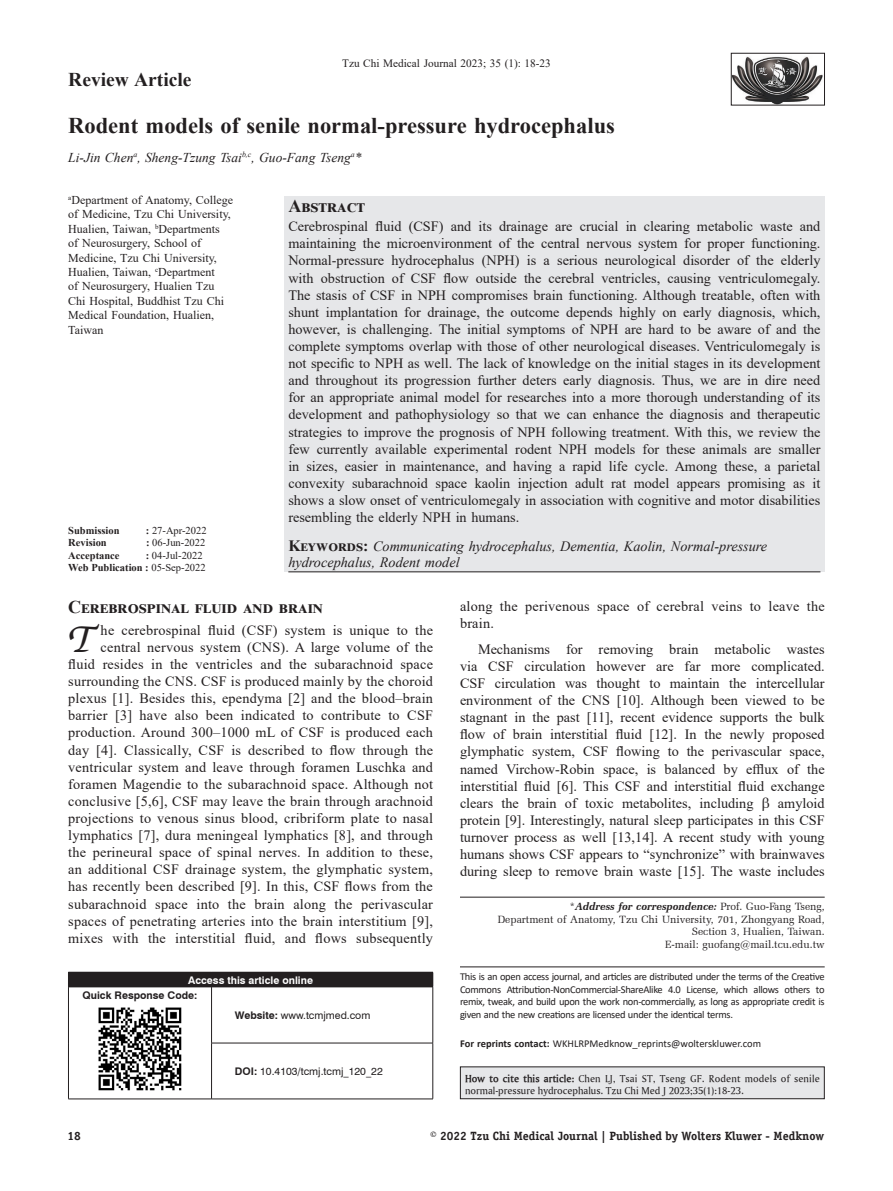
<style>
.page{position:relative;width:893px;height:1191px;background:#fff}
.page>*{position:absolute;margin:0;border:0;box-sizing:border-box;transform-origin:0 0}
._1_TX_text{font:italic 500 42.15px "Zapf Chancery IT Cby BT";color:#231f20}
.AT{font:700 22.5px "Times New Roman";color:#231f20}
.AH{font:700 19.5px "Times New Roman";color:#231f20}
.ABSH{font:700 18px "Times New Roman";letter-spacing:.03em;color:#231f20}
.ABS{font:14.25px/17.1px "Times New Roman";color:#231f20;text-align:justify}
._1_TX_text-2{font:14.25px/17.1px "Times New Roman";letter-spacing:.015em;color:#231f20}
.TX{font:14.25px/17.1px "Times New Roman";color:#231f20;text-align:justify}
.KWD{font:italic 14.25px/16.2px "Times New Roman";color:#231f20}
.AU{font:italic 13.5px "Times New Roman";color:#231f20}
.AFF{font:12px/14.4px "Times New Roman";color:#231f20}
.t1{font:700 12px "Officina Serif";color:#231f20}
.F_RH{font:11.25px "Times New Roman";color:#231f20}
.TX-2{font:10.5px/12.6px "Calibri";letter-spacing:-.03em;color:#231f20;text-align:justify}
.ADD{font:10.5px/12.6px "Zapf Elliptical 711 BT";color:#231f20;text-align:right}
.HTC{font:10.5px/12.6px "Ameretto Normal";color:#231f20}
.TX-3{font:10.5px "Calibri";color:#231f20}
.HIS{font:700 10.5px "Times New Roman";color:#231f20}
.HIS-2{font:10.5px "Times New Roman";color:#231f20}
.DOI{font:10.5px "Swiss 721 BT";color:#231f20}
.ATAO{font:700 10.5px "Swiss 721 BT";color:#fff}
.Website{font:10.5px "Swiss 721 BT";color:#231f20}
.QRC{font:700 10.5px "Swiss 721 BT";color:#231f20}
.s1{font-weight:700;font-style:normal;font-size:15.75px}
.s2{font-weight:700}
.s3{font-weight:400}
.s4{font-weight:700;font-style:italic}
.s5{font-family:"Ameretto";font-weight:700}
</style>
<div class="page">
<div style="left:284px;top:195px;width:541px;height:376px;background:#e6e7e9"></div>
<hr style="left:288px;top:571px;width:532px;height:1px;background:#231f20">
<div style="left:460px;top:1066px;width:364px;height:32px;background:#e6e7e9"></div>
<div style="left:460px;top:1066px;width:365px;height:33px;border:1px solid #231f20"></div>
<div style="left:68px;top:972px;width:365px;height:15px;background:#231f20"></div>
<svg style="left:433px;top:972px;width:1px;height:14px"></svg>
<hr style="left:68px;top:987px;width:1px;height:56px;background:#231f20">
<hr style="left:68px;top:1043px;width:1px;height:55px;background:#231f20">
<hr style="left:211px;top:987px;width:1px;height:55px;background:#231f20">
<hr style="left:433px;top:987px;width:1px;height:55px;background:#231f20">
<hr style="left:68px;top:1098px;width:144px;height:1px;background:#231f20">
<hr style="left:211px;top:1043px;width:1px;height:55px;background:#231f20">
<hr style="left:211px;top:1042px;width:222px;height:1px;background:#231f20">
<hr style="left:433px;top:1043px;width:1px;height:55px;background:#231f20">
<hr style="left:212px;top:1098px;width:221px;height:1px;background:#231f20">
<img style="left:98px;top:1007px;width:84px;height:84px">
<hr style="left:460px;top:896px;width:365px;height:1px;background:#231f20">
<img style="left:733px;top:56px;width:90px;height:47px">
<div style="left:731px;top:53px;width:94px;height:52px;border:1px solid #231f20"></div>
<hr style="left:460px;top:966px;width:365px;height:1px;background:#231f20">
<p class="AH" style="left:68px;top:65px;width:125px">Review Article</p>
<p class="F_RH" style="left:342px;top:55px;width:210px">Tzu Chi Medical Journal 2023; 35 (1): 18‑23</p>
<p class="AT" style="left:68px;top:109px;width:548px">Rodent models of senile normal‑pressure hydrocephalus</p>
<p class="AU" style="left:68px;top:148px;width:295px">Li‑Jin Chen<sup>a</sup>, Sheng‑Tzung Tsai<sup>b,c</sup>, Guo‑Fang Tseng<sup>a</sup>*</p>
<p class="AFF" style="left:68px;top:192px;width:166px"><sup>a</sup>Department of Anatomy, College of Medicine, Tzu Chi University,<br>Hualien, Taiwan, <sup>b</sup>Departments<br>of Neurosurgery, School of<br>Medicine, Tzu Chi University,<br>Hualien, Taiwan, <sup>c</sup>Department<br>of Neurosurgery, Hualien Tzu<br>Chi Hospital, Buddhist Tzu Chi<br>Medical Foundation, Hualien,<br>Taiwan</p>
<p class="ABSH" style="left:288px;top:193px;width:78px">Abstract</p>
<p class="ABS" style="left:288px;top:217px;width:534px">Cerebrospinal fluid (CSF) and its drainage are crucial in clearing metabolic waste and maintaining the microenvironment of the central nervous system for proper functioning.<br>Normal‑pressure hydrocephalus (NPH) is a serious neurological disorder of the elderly with obstruction of CSF flow outside the cerebral ventricles, causing ventriculomegaly.<br>The stasis of CSF in NPH compromises brain functioning. Although treatable, often with shunt implantation for drainage, the outcome depends highly on early diagnosis, which, however, is challenging. The initial symptoms of NPH are hard to be aware of and the complete symptoms overlap with those of other neurological diseases. Ventriculomegaly is not specific to NPH as well. The lack of knowledge on the initial stages in its development and throughout its progression further deters early diagnosis. Thus, we are in dire need for an appropriate animal model for researches into a more thorough understanding of its development and pathophysiology so that we can enhance the diagnosis and therapeutic strategies to improve the prognosis of NPH following treatment. With this, we review the few currently available experimental rodent NPH models for these animals are smaller in sizes, easier in maintenance, and having a rapid life cycle. Among these, a parietal convexity subarachnoid space kaolin injection adult rat model appears promising as it shows a slow onset of ventriculomegaly in association with cognitive and motor disabilities resembling the elderly NPH in humans.</p>
<p class="KWD" style="left:288px;top:538px;width:480px"><span class="s1">Keywords:</span> Communicating hydrocephalus, Dementia, Kaolin, Normal‑pressure hydrocephalus, Rodent model</p>
<p class="_1_TX_text-2" style="left:460px;top:597px;width:366px">along the perivenous space of cerebral veins to leave the brain.</p>
<p class="TX" style="left:460px;top:640px;width:366px;text-indent:18px">Mechanisms for removing brain metabolic wastes via CSF circulation however are far more complicated.<br>CSF circulation was thought to maintain the intercellular environment of the CNS [10]. Although been viewed to be stagnant in the past [11], recent evidence supports the bulk flow of brain interstitial fluid [12]. In the newly proposed glymphatic system, CSF flowing to the perivascular space, named Virchow‑Robin space, is balanced by efflux of the interstitial fluid [6]. This CSF and interstitial fluid exchange clears the brain of toxic metabolites, including</p>
<p class="HIS" style="left:68px;top:522px;width:53px">Submission</p>
<p class="HIS-2" style="left:146px;top:523px;width:62px"><span class="s2">:</span> 27‑Apr‑2022</p>
<p class="HIS" style="left:68px;top:535px;width:40px">Revision</p>
<p class="HIS-2" style="left:146px;top:535px;width:61px"><span class="s2">:</span> 06‑Jun‑2022</p>
<p class="HIS" style="left:68px;top:548px;width:53px">Acceptance</p>
<p class="HIS-2" style="left:146px;top:548px;width:58px"><span class="s2">:</span> 04‑Jul‑2022</p>
<p class="HIS" style="left:68px;top:560px;width:139px">Web Publication : <span class="s3">05-Sep-2022</span></p>
<h1 class="ABSH" style="left:68px;top:594px;width:256px">Cerebrospinal fluid and brain</h1>
<p class="_1_TX_text" style="left:68px;top:616px;width:27px">T</p>
<p class="_1_TX_text-2" style="left:68px;top:621px;width:366px;text-align:right">he cerebrospinal fluid (CSF) system is unique to the central nervous system (CNS). A large volume of the<br>fluid resides in the ventricles and the subarachnoid space surrounding the CNS. CSF is produced mainly by the choroid plexus [1]. Besides this, ependyma [2] and the blood–brain barrier [3] have also been indicated to contribute to CSF production. Around 300–1000 mL of CSF is produced each day [4]. Classically, CSF is described to flow through the ventricular system and leave through foramen Luschka and foramen Magendie to the subarachnoid space. Although not conclusive [5,6], CSF may leave the brain through arachnoid projections to venous sinus blood, cribriform plate to nasal lymphatics [7], dura meningeal lymphatics [8], and through the perineural space of spinal nerves. In addition to these, an additional CSF drainage system, the glymphatic system, has recently been described [9]. In this, CSF flows from the subarachnoid space into the brain along the perivascular spaces of penetrating arteries into the brain interstitium [9], mixes with the interstitial fluid, and flows subsequently</p>
<p class="TX" style="left:460px;top:794px;width:366px;text-indent:318px">amyloid protein [9]. Interestingly, natural sleep participates in this CSF turnover process as well [13,14]. A recent study with young humans shows CSF appears to “synchronize” with brainwaves during sleep to remove brain waste [15]. The waste includes</p>
<p class="ADD" style="left:498px;top:900px;width:328px">*<span class="s4">Address for correspondence:</span> Prof. Guo‑Fang Tseng,<br>Department of Anatomy, Tzu Chi University, 701, Zhongyang Road, Section 3, Hualien, Taiwan.<br>E‑mail: guofang@mail.tcu.edu.tw</p>
<p class="ATAO" style="left:188px;top:972px;width:126px">Access this article online</p>
<p class="QRC" style="left:83px;top:988px;width:116px">Quick Response Code:</p>
<p class="Website" style="left:235px;top:1008px;width:137px"><span class="s2">Website:</span> www.tcmjmed.com</p>
<p class="DOI" style="left:235px;top:1064px;width:149px"><span class="s2">DOI:</span> 10.4103/tcmj.tcmj_120_22</p>
<p class="TX-2" style="left:460px;top:970px;width:366px">This is an open access journal, and articles are distributed under the terms of the Creative Commons Attribution‑NonCommercial‑ShareAlike 4.0 License, which allows others to remix, tweak, and build upon the work non‑commercially, as long as appropriate credit is given and the new creations are licensed under the identical terms.</p>
<p class="TX-3" style="left:460px;top:1036px;width:303px"><span class="s2">For reprints contact:</span> WKHLRPMedknow_reprints@wolterskluwer.com</p>
<p class="HTC" style="left:465px;top:1071px;width:356px"><span class="s5">How to cite this article:</span> Chen LJ, Tsai ST, Tseng GF. Rodent models of senile normal-pressure hydrocephalus. Tzu Chi Med J 2023;35(1):18‑23.</p>
<p class="t1" style="left:68px;top:1128px;width:15px">18</p>
<p class="t1" style="left:430px;top:1128px;width:395px">© 2022 Tzu Chi Medical Journal | Published by Wolters Kluwer - Medknow</p>
</div>
